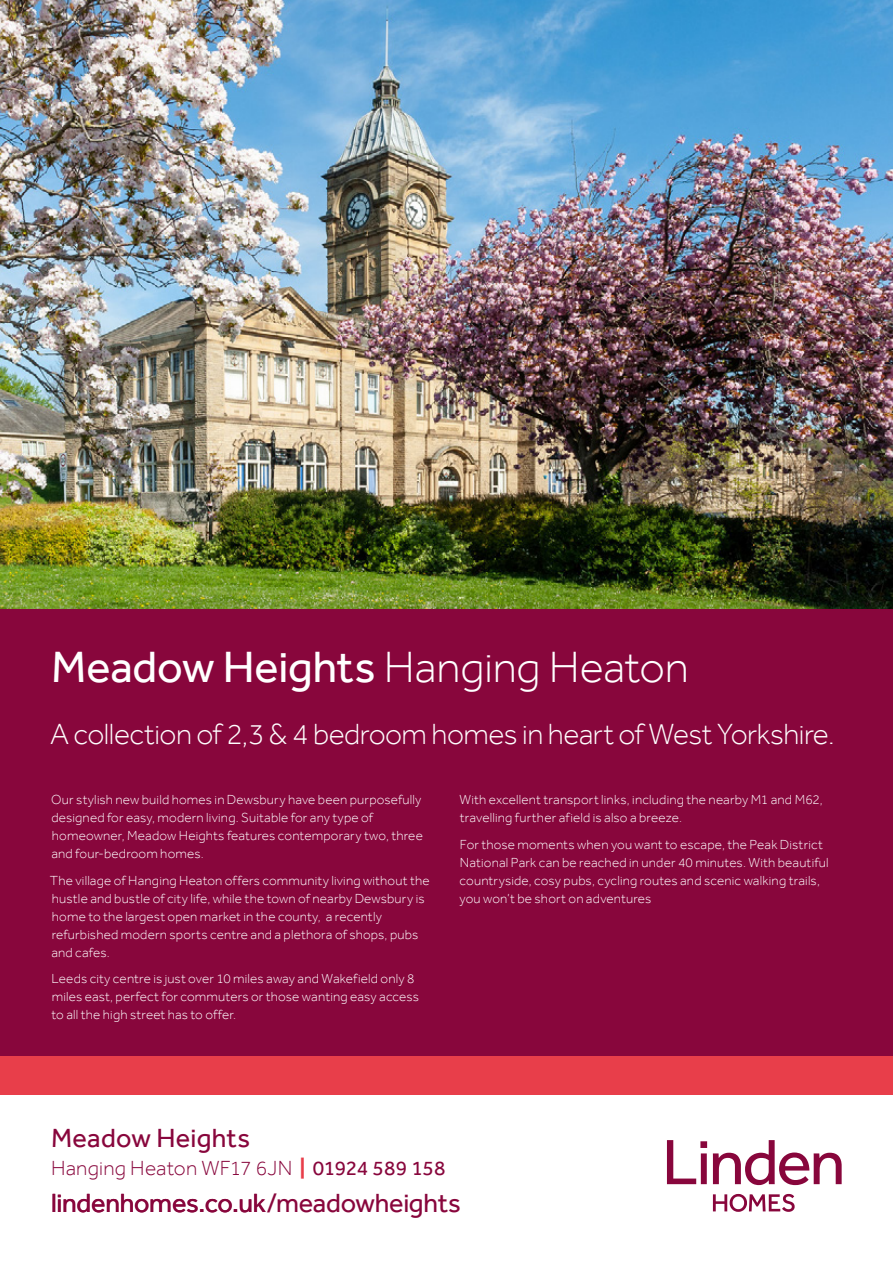
<style>
.page{position:relative;width:893px;height:1263px;background:#fff}
.page>*{position:absolute;margin:0;border:0;box-sizing:border-box;transform-origin:0 0}
.t1{font:45px "Effra";letter-spacing:-.005em;color:#fff}
.t2{font:300 30px "Effra";letter-spacing:-.015em;color:#fff}
.t3{font:27px "Effra";letter-spacing:-.01em;color:#88063c}
.t4{font:27px "Effra";letter-spacing:.01em;color:#88063c}
.t5{font:300 21px "Effra";letter-spacing:.01em;color:#88063c}
.t6{font:300 13.5px/18px "Effra";letter-spacing:.015em;color:#fff}
.s1{font-weight:300}
.s2{font-weight:700;color:#e83e4a}
.s3{font-weight:400}
</style>
<div class="page">
<svg style="left:667px;top:1140px;width:40px;height:44px"></svg>
<svg style="left:713px;top:1140px;width:129px;height:45px"></svg>
<svg style="left:713px;top:1194px;width:82px;height:18px"></svg>
<div style="left:0;top:608px;width:893px;height:449px;background:#88063c"></div>
<div style="left:0;top:1057px;width:893px;height:38px;background:#e83e4a"></div>
<img style="left:0;top:0;width:893px;height:608px">
<h1 class="t1" style="left:51px;top:640px;width:639px">Meadow Heights <span class="s1">Hanging Heaton</span></h1>
<h2 class="t2" style="left:50px;top:716px;width:786px">A collection of 2,3 &amp; 4 bedroom homes in heart of West Yorkshire.</h2>
<p class="t6" style="left:51px;top:790px;width:373px">Our stylish new build homes in Dewsbury have been purposefully designed for easy, modern living. Suitable for any type of homeowner, Meadow Heights features contemporary two, three and four-bedroom homes.</p>
<p class="t6" style="left:50px;top:871px;width:381px">The village of Hanging Heaton offers community living without the hustle and bustle of city life, while the town of nearby Dewsbury is home to the largest open market in the county, a recently refurbished modern sports centre and a plethora of shops, pubs and cafes.</p>
<p class="t6" style="left:52px;top:969px;width:369px">Leeds city centre is just over 10 miles away and Wakefield only 8 miles east, perfect for commuters or those wanting easy access to all the high street has to offer.</p>
<p class="t6" style="left:460px;top:790px;width:365px">With excellent transport links, including the nearby M1 and M62, travelling further afield is also a breeze.</p>
<p class="t6" style="left:460px;top:835px;width:371px">For those moments when you want to escape, the Peak District National Park can be reached in under 40 minutes. With beautiful countryside, cosy pubs, cycling routes and scenic walking trails, you won’t be short on adventures</p>
<h3 class="t4" style="left:51px;top:1122px;width:201px">Meadow Heights</h3>
<h3 class="t5" style="left:51px;top:1156px;width:396px">Hanging Heaton WF17 6JN <span class="s2">|</span> <span class="s3">01924 589 158</span></h3>
<h3 class="t3" style="left:51px;top:1187px;width:411px">lindenhomes.co.uk/meadowheights</h3>
</div>
